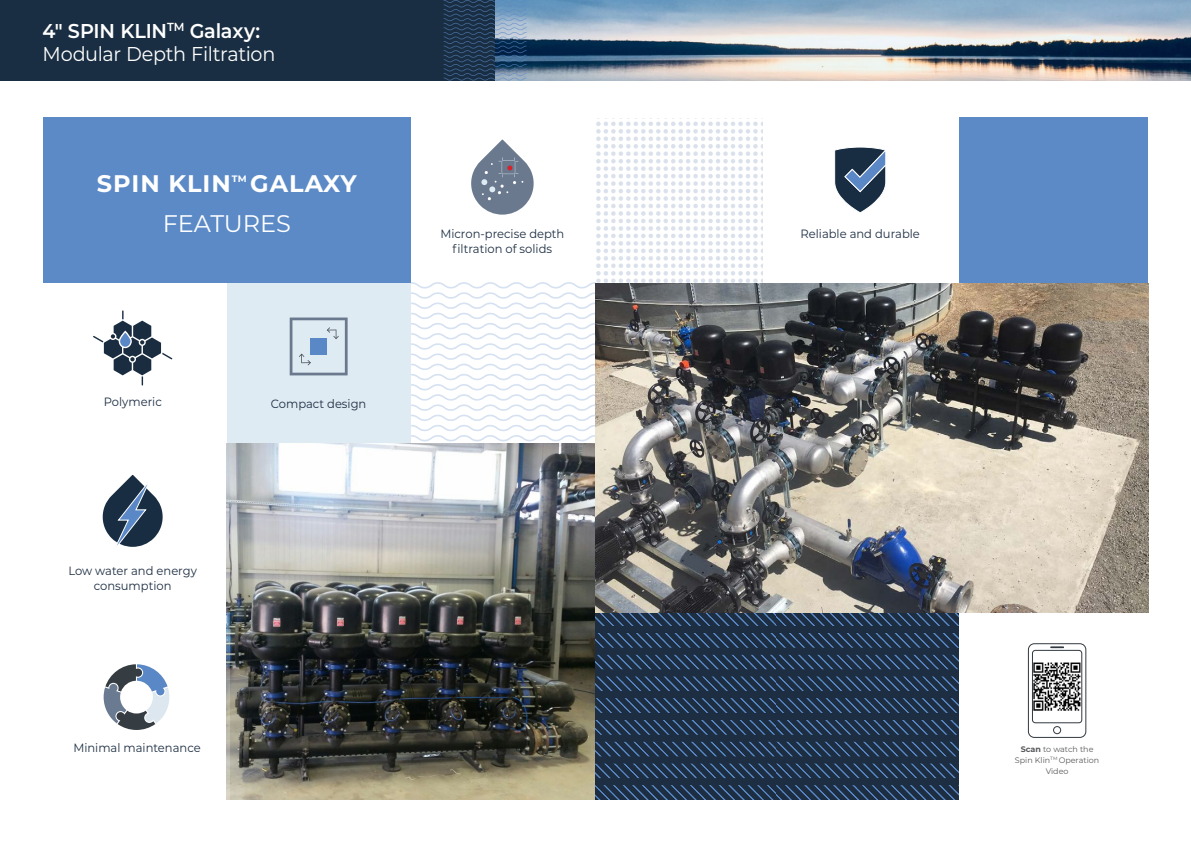
<style>
.page{position:relative;width:1191px;height:842px;background:#fff}
.page>*{position:absolute;margin:0;border:0;box-sizing:border-box;transform-origin:0 0}
.Head_grey{font:24px/39.4px "Montserrat";color:#fff}
.Head_grey-2{font:700 24px "Montserrat";letter-spacing:.04em;color:#fff}
.Head_grey-3{font:20px/23.7px "Montserrat";letter-spacing:-.02em;color:#fff;scale:.96 1}
.bullet_2011{font:12px/15px "Montserrat";color:#1d2e42;text-align:center;scale:.96 1}
.Head_grey-4{font:700 9.3px "Montserrat";color:#fff}
.TABLE_HEAD{font:8px/11px "Montserrat";color:#57585a;text-align:center}
.s1{font-weight:600}
.s2{font-weight:700}
</style>
<div class="page">
<div style="left:227px;top:283px;width:183px;height:329px;background:#dfebf3"></div>
<div style="left:958px;top:118px;width:190px;height:165px;background:#5b8ac7"></div>
<img style="left:227px;top:444px;width:368px;height:355px">
<div style="left:43px;top:118px;width:367px;height:165px;background:#5b8ac7"></div>
<div style="left:44px;top:612px;width:186px;height:187px;background:#fff"></div>
<img style="left:596px;top:121px;width:166px;height:161px">
<svg style="left:411px;top:282px;width:548px;height:172px"></svg>
<div style="left:1028px;top:643px;width:58px;height:95px;border:1px solid #313940;border-radius:6px"></div>
<div style="left:1032px;top:650px;width:50px;height:73px;border:1px solid #313940;border-radius:3px"></div>
<div style="left:1053px;top:726px;width:7px;height:8px;border:1px solid #313940;border-radius:50%"></div>
<svg style="left:1050px;top:646px;width:14px;height:2px"></svg>
<img style="left:1033px;top:663px;width:48px;height:47px">
<svg style="left:471px;top:140px;width:62px;height:75px"></svg>
<svg style="left:834px;top:147px;width:52px;height:65px"></svg>
<svg style="left:93px;top:310px;width:79px;height:75px"></svg>
<svg style="left:104px;top:664px;width:65px;height:66px"></svg>
<svg style="left:103px;top:475px;width:60px;height:72px"></svg>
<div style="left:0;top:0;width:1191px;height:81px;background:#192e42"></div>
<img style="left:526px;top:0;width:665px;height:81px">
<svg style="left:443px;top:0;width:83px;height:81px"></svg>
<img style="left:595px;top:612px;width:181px;height:187px">
<img style="left:776px;top:612px;width:182px;height:187px">
<img style="left:595px;top:283px;width:553px;height:329px">
<svg style="left:290px;top:317px;width:57px;height:58px"></svg>
<p class="Head_grey-3" style="left:43px;top:18px;width:244px"><span class="s1">4" SPIN KLIN</span><sup>TM</sup> <span class="s1">Galaxy:<br></span>Modular Depth Filtration</p>
<p class="Head_grey-2" style="left:97px;top:166px;width:135px">SPIN KLIN</p>
<p class="Head_grey-4" style="left:232px;top:172px;width:17px">TM</p>
<p class="Head_grey" style="left:163px;top:163px;width:196px;text-indent:88px"><span class="s2">GALAXY<br></span>FEATURES</p>
<p class="bullet_2011" style="left:104px;top:394px;width:62px">Polymeric</p>
<p class="bullet_2011" style="left:68px;top:562px;width:135px">Low water and energy consumption</p>
<p class="bullet_2011" style="left:73px;top:740px;width:134px">Minimal maintenance</p>
<p class="bullet_2011" style="left:271px;top:395px;width:101px">Compact design</p>
<p class="bullet_2011" style="left:440px;top:226px;width:131px">Micron-precise depth filtration of solids</p>
<p class="bullet_2011" style="left:800px;top:226px;width:126px">Reliable and durable</p>
<p class="TABLE_HEAD" style="left:1015px;top:743px;width:86px"><span class="s2">Scan</span> to watch the<br>Spin Klin<sup>TM</sup> Operation<br>Video</p>
</div>
